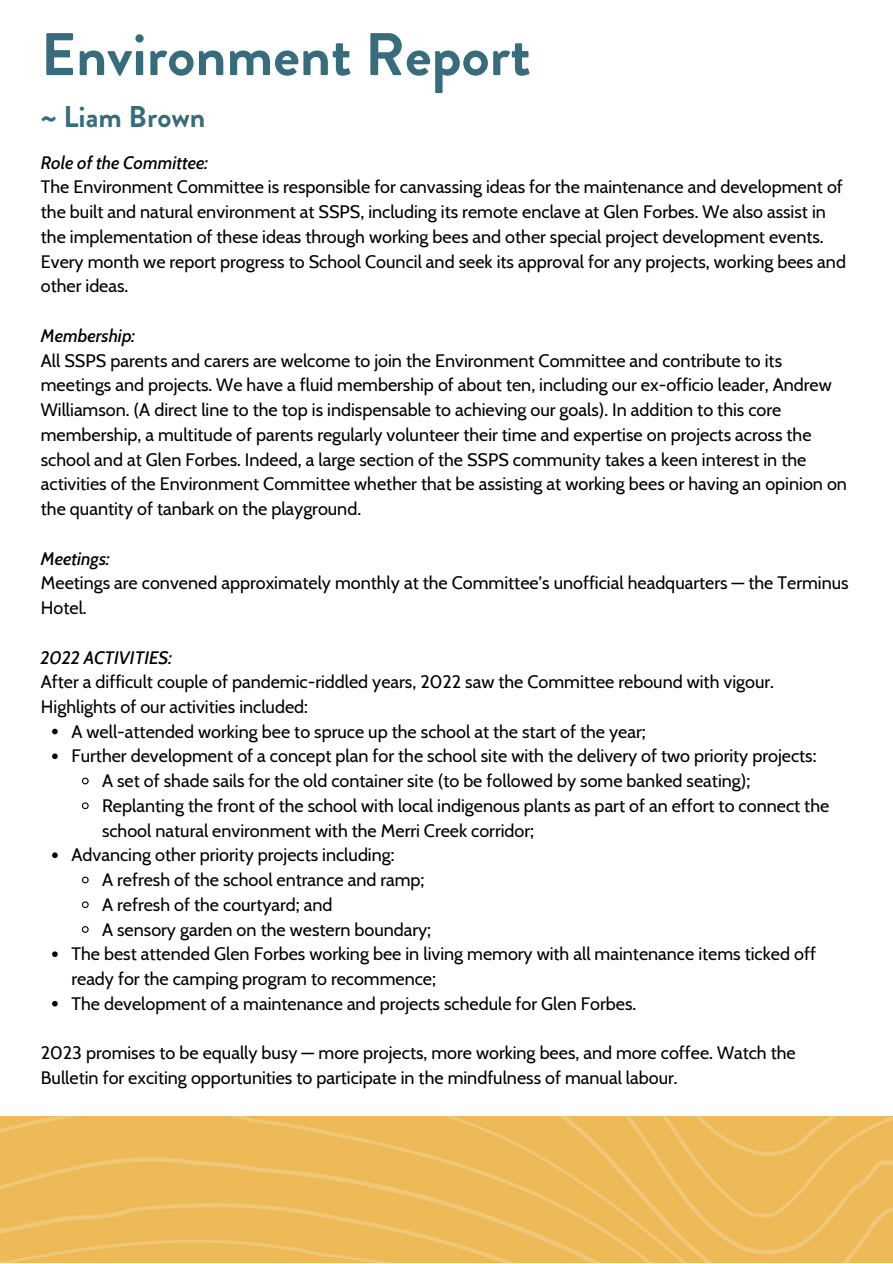
<style>
.page{position:relative;width:893px;height:1264px;background:#fff}
.page>*{position:absolute;margin:0;border:0;box-sizing:border-box;transform-origin:0 0}
.t1{font:700 60px "Brandon Grotesque";color:#376c7c}
.t2{font:700 30px "Brandon Grotesque";color:#376c7c}
.t3{font:18px/24.8px "Cabin";color:#000}
.t4{font:italic 500 18px "Cabin";color:#000}
</style>
<div class="page">
<svg style="left:52px;top:728px;width:6px;height:6px"></svg>
<svg style="left:52px;top:753px;width:6px;height:6px"></svg>
<svg style="left:81px;top:777px;width:8px;height:8px"></svg>
<svg style="left:81px;top:802px;width:8px;height:8px"></svg>
<svg style="left:52px;top:852px;width:6px;height:6px"></svg>
<svg style="left:81px;top:876px;width:8px;height:8px"></svg>
<svg style="left:81px;top:901px;width:8px;height:8px"></svg>
<svg style="left:81px;top:926px;width:8px;height:7px"></svg>
<svg style="left:52px;top:951px;width:6px;height:6px"></svg>
<svg style="left:52px;top:1000px;width:6px;height:6px"></svg>
<img style="left:0;top:1116px;width:892px;height:146px">
<h1 class="t1" style="left:41px;top:12px;width:491px">Environment Report</h1>
<h2 class="t2" style="left:41px;top:95px;width:166px">~ Liam Brown</h2>
<p class="t4" style="left:41px;top:151px;width:169px">Role of the Committee:</p>
<p class="t3" style="left:41px;top:175px;width:806px">The Environment Committee is responsible for canvassing ideas for the maintenance and development of the built and natural environment at SSPS, including its remote enclave at Glen Forbes. We also assist in the implementation of these ideas through working bees and other special project development events.<br>Every month we report progress to School Council and seek its approval for any projects, working bees and other ideas.</p>
<p class="t4" style="left:41px;top:324px;width:96px">Membership:</p>
<p class="t3" style="left:41px;top:348px;width:807px">All SSPS parents and carers are welcome to join the Environment Committee and contribute to its meetings and projects. We have a fluid membership of about ten, including our ex-officio leader, Andrew Williamson. (A direct line to the top is indispensable to achieving our goals). In addition to this core membership, a multitude of parents regularly volunteer their time and expertise on projects across the school and at Glen Forbes. Indeed, a large section of the SSPS community takes a keen interest in the activities of the Environment Committee whether that be assisting at working bees or having an opinion on the quantity of tanbark on the playground.</p>
<p class="t4" style="left:41px;top:547px;width:70px">Meetings:</p>
<p class="t3" style="left:41px;top:570px;width:809px">Meetings are convened approximately monthly at the Committee’s unofficial headquarters — the Terminus<br>Hotel.</p>
<p class="t4" style="left:41px;top:646px;width:132px">2022 ACTIVITIES:</p>
<p class="t3" style="left:41px;top:669px;width:734px">After a difficult couple of pandemic-riddled years, 2022 saw the Committee rebound with vigour.<br>Highlights of our activities included:</p>
<p class="t3" style="left:71px;top:719px;width:575px">A well-attended working bee to spruce up the school at the start of the year;</p>
<p class="t3" style="left:71px;top:743px;width:746px">Further development of a concept plan for the school site with the delivery of two priority projects:</p>
<p class="t3" style="left:102px;top:768px;width:649px">A set of shade sails for the old container site (to be followed by some banked seating);</p>
<p class="t3" style="left:102px;top:793px;width:728px">Replanting the front of the school with local indigenous plants as part of an effort to connect the</p>
<p class="t3" style="left:102px;top:817px;width:433px">school natural environment with the Merri Creek corridor;</p>
<p class="t3" style="left:71px;top:842px;width:324px">Advancing other priority projects including:</p>
<p class="t3" style="left:102px;top:867px;width:324px">A refresh of the school entrance and ramp;</p>
<p class="t3" style="left:102px;top:892px;width:232px">A refresh of the courtyard; and</p>
<p class="t3" style="left:102px;top:916px;width:330px">A sensory garden on the western boundary;</p>
<p class="t3" style="left:71px;top:941px;width:746px">The best attended Glen Forbes working bee in living memory with all maintenance items ticked off</p>
<p class="t3" style="left:71px;top:966px;width:366px">ready for the camping program to recommence;</p>
<p class="t3" style="left:71px;top:991px;width:566px">The development of a maintenance and projects schedule for Glen Forbes.</p>
<p class="t3" style="left:41px;top:1040px;width:756px">2023 promises to be equally busy — more projects, more working bees, and more coffee. Watch the<br>Bulletin for exciting opportunities to participate in the mindfulness of manual labour.</p>
</div>
